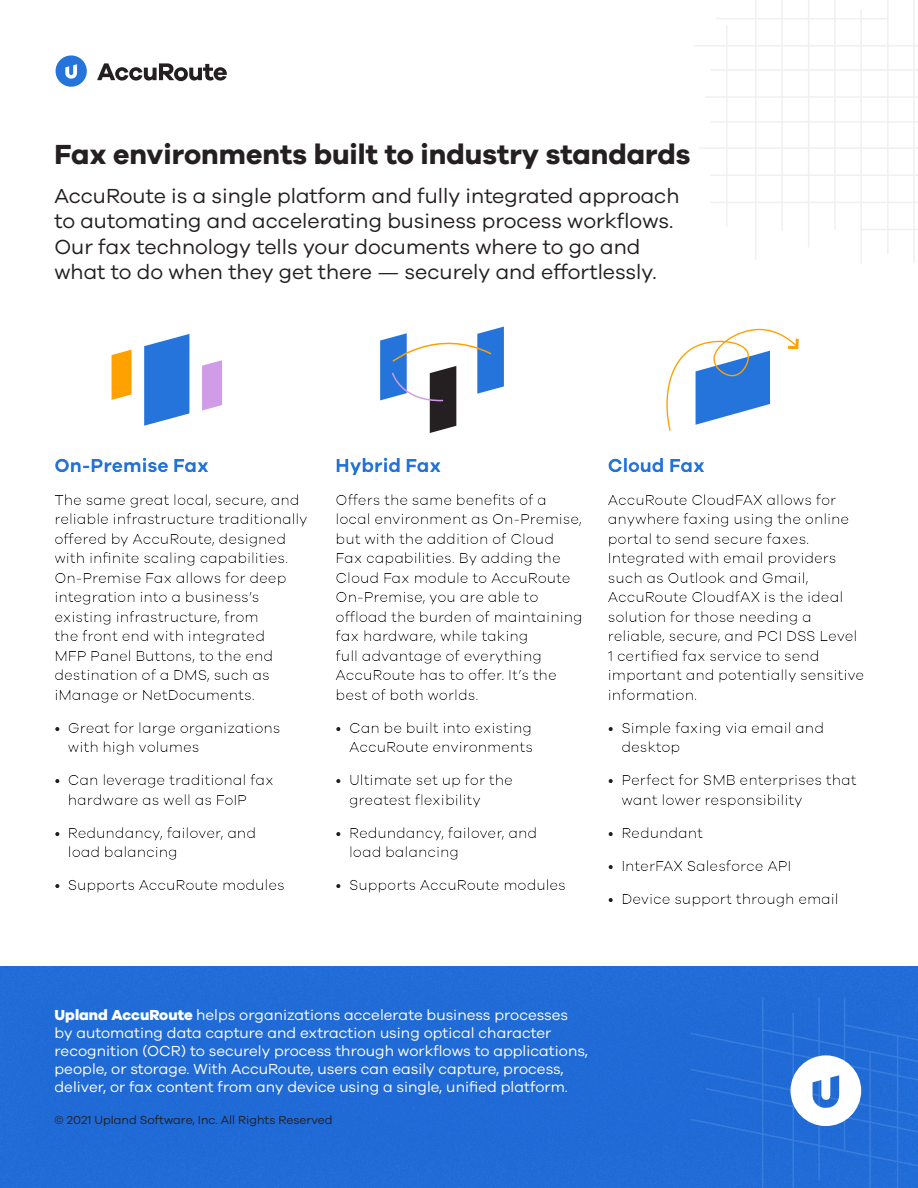
<style>
.page{position:relative;width:918px;height:1188px;background:#fff}
.page>*{position:absolute;margin:0;border:0;box-sizing:border-box;transform-origin:0 0}
.H2_-_Black{font:700 28.5px "Galano Grotesque";color:#241f20}
.Subheading_Text{font:21px/25.5px "Galano Grotesque";color:#231f20}
.t1{font:700 19.5px "Galano Grotesque";color:#2574db}
.t2{font:15px/19.5px "Galano Grotesque";color:#241f20}
.Footer_Copy_-_White{font:15px/18px "Galano Grotesque";color:#fff}
.Footer_Copy_-_White-2{font:12px "Galano Grotesque";color:#241f20}
.s1{font-weight:800}
</style>
<div class="page">
<svg style="left:97px;top:63px;width:130px;height:18px"></svg>
<svg style="left:56px;top:55px;width:31px;height:32px"></svg>
<hr style="left:917px;top:71px;width:1px;height:206px;background:#eff0f0">
<hr style="left:861px;top:229px;width:57px;height:1px;background:#eff0f0">
<hr style="left:711px;top:202px;width:207px;height:1px;background:#eff0f0">
<hr style="left:711px;top:175px;width:207px;height:1px;background:#eff0f0">
<hr style="left:705px;top:96px;width:213px;height:2px;background:#eff0f0">
<hr style="left:711px;top:69px;width:207px;height:2px;background:#eff0f0">
<hr style="left:694px;top:45px;width:224px;height:1px;background:#eff0f0">
<hr style="left:716px;top:18px;width:172px;height:1px;background:#eff0f0">
<hr style="left:716px;top:0;width:83px;height:1px;background:#eff0f0">
<hr style="left:699px;top:147px;width:219px;height:2px;background:#eff0f0">
<hr style="left:711px;top:121px;width:207px;height:2px;background:#eff0f0">
<hr style="left:917px;top:45px;width:1px;height:202px;background:#eff0f0">
<hr style="left:913px;top:0;width:2px;height:263px;background:#eff0f0">
<hr style="left:887px;top:0;width:2px;height:254px;background:#eff0f0">
<hr style="left:860px;top:9px;width:2px;height:255px;background:#eff0f0">
<hr style="left:834px;top:0;width:2px;height:229px;background:#eff0f0">
<hr style="left:808px;top:0;width:1px;height:247px;background:#eff0f0">
<hr style="left:781px;top:0;width:2px;height:231px;background:#eff0f0">
<hr style="left:755px;top:0;width:1px;height:260px;background:#eff0f0">
<hr style="left:726px;top:25px;width:2px;height:202px;background:#eff0f0">
<svg style="left:380px;top:327px;width:124px;height:106px"></svg>
<svg style="left:112px;top:350px;width:20px;height:50px"></svg>
<svg style="left:202px;top:360px;width:20px;height:51px"></svg>
<svg style="left:144px;top:334px;width:45px;height:92px;background:#4387df"></svg>
<svg style="left:666px;top:328px;width:133px;height:103px"></svg>
<div style="left:0;top:964px;width:918px;height:224px;background:#206bd6"></div>
<svg style="left:690px;top:997px;width:228px;height:191px"></svg>
<svg style="left:791px;top:1055px;width:70px;height:71px"></svg>
<p class="H2_-_Black" style="left:54px;top:137px;width:638px">Fax environments built to industry standards</p>
<p class="Subheading_Text" style="left:54px;top:182px;width:627px">AccuRoute is a single platform and fully integrated approach to automating and accelerating business process workflows.<br>Our fax technology tells your documents where to go and what to do when they get there — securely and effortlessly.</p>
<h3 class="t1" style="left:54px;top:453px;width:156px">On-Premise Fax</h3>
<p class="t2" style="left:54px;top:490px;width:255px">The same great local, secure, and reliable infrastructure traditionally offered by AccuRoute, designed with infinite scaling capabilities.<br>On-Premise Fax allows for deep integration into a business’s existing infrastructure, from<br>the front end with integrated<br>MFP Panel Buttons, to the end destination of a DMS, such as iManage or NetDocuments.</p>
<p class="t2" style="left:68px;top:718px;width:214px;text-indent:-14px">• Great for large organizations with high volumes</p>
<p class="t2" style="left:68px;top:770px;width:207px;text-indent:-14px">• Can leverage traditional fax hardware as well as FoIP</p>
<p class="t2" style="left:68px;top:823px;width:190px;text-indent:-14px">• Redundancy, failover, and load balancing</p>
<p class="t2" style="left:54px;top:875px;width:232px">• Supports AccuRoute modules</p>
<h3 class="t1" style="left:336px;top:453px;width:107px">Hybrid Fax</h3>
<p class="t2" style="left:336px;top:490px;width:248px">Offers the same benefits of a local environment as On-Premise, but with the addition of Cloud<br>Fax capabilities. By adding the<br>Cloud Fax module to AccuRoute<br>On-Premise, you are able to offload the burden of maintaining fax hardware, while taking<br>full advantage of everything<br>AccuRoute has to offer. It’s the best of both worlds.</p>
<p class="t2" style="left:336px;top:718px;width:199px;text-align:right">• Can be built into existing<br>AccuRoute environments</p>
<p class="t2" style="left:349px;top:770px;width:165px;text-indent:-14px">• Ultimate set up for the greatest flexibility</p>
<p class="t2" style="left:349px;top:823px;width:190px;text-indent:-14px">• Redundancy, failover, and load balancing</p>
<p class="t2" style="left:336px;top:875px;width:232px">• Supports AccuRoute modules</p>
<h3 class="t1" style="left:608px;top:453px;width:98px">Cloud Fax</h3>
<p class="t2" style="left:608px;top:490px;width:258px">AccuRoute CloudFAX allows for anywhere faxing using the online portal to send secure faxes.<br>Integrated with email providers such as Outlook and Gmail,<br>AccuRoute CloudfAX is the ideal solution for those needing a reliable, secure, and PCI DSS Level<br>1 certified fax service to send important and potentially sensitive information.</p>
<p class="t2" style="left:621px;top:718px;width:204px;text-indent:-14px">• Simple faxing via email and desktop</p>
<p class="t2" style="left:621px;top:770px;width:237px;text-indent:-14px">• Perfect for SMB enterprises that want lower responsibility</p>
<p class="t2" style="left:608px;top:823px;width:97px">• Redundant</p>
<p class="t2" style="left:608px;top:856px;width:185px">• InterFAX Salesforce API</p>
<p class="t2" style="left:608px;top:889px;width:232px">• Device support through email</p>
<p class="Footer_Copy_-_White" style="left:55px;top:1006px;width:535px"><span class="s1">Upland AccuRoute</span> helps organizations accelerate business processes by automating data capture and extraction using optical character recognition (OCR) to securely process through workflows to applications, people, or storage. With AccuRoute, users can easily capture, process, deliver, or fax content from any device using a single, unified platform.</p>
<p class="Footer_Copy_-_White-2" style="left:55px;top:1113px;width:280px">© 2021 Upland Software, Inc. All Rights Reserved</p>
</div>
